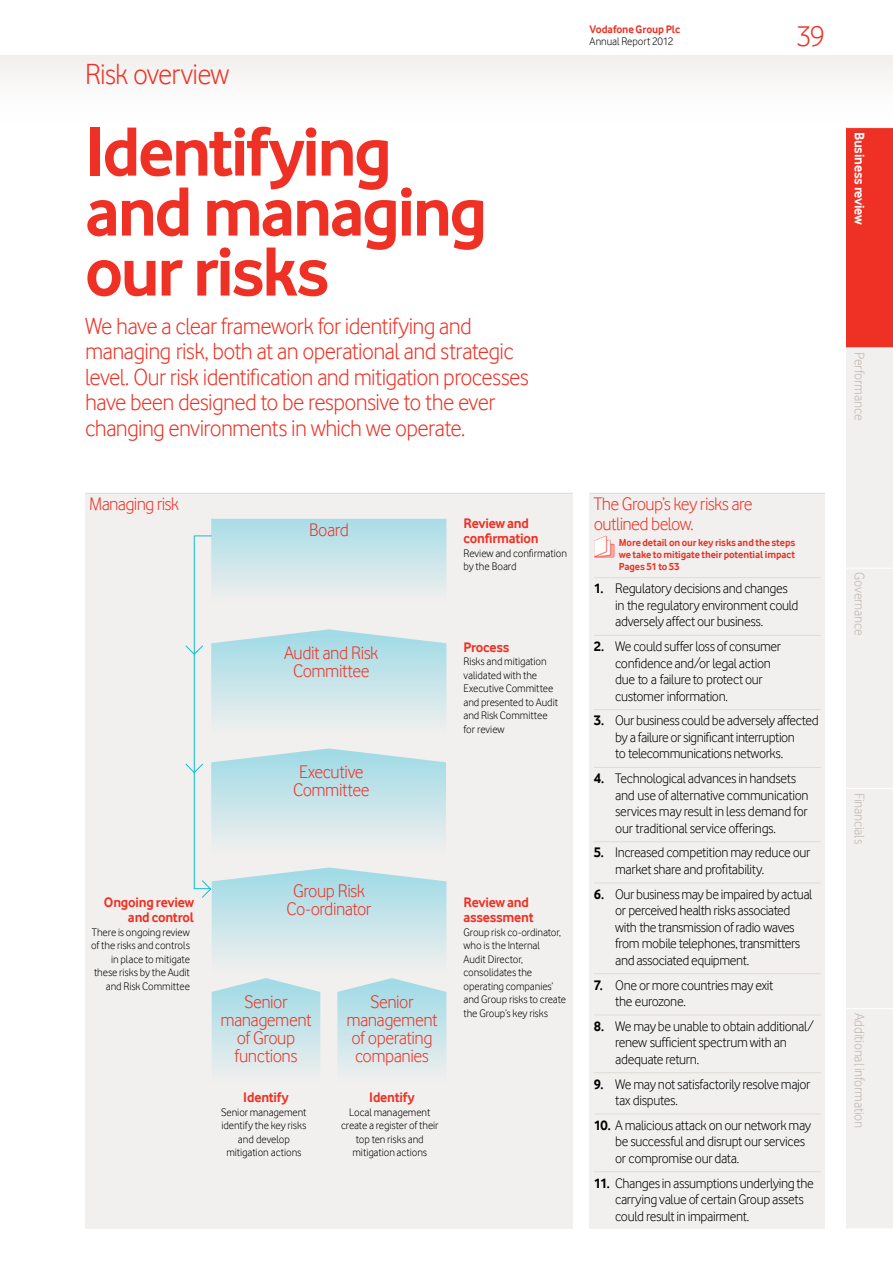
<style>
.page{position:relative;width:893px;height:1263px;background:#fff}
.page>*{position:absolute;margin:0;border:0;box-sizing:border-box;transform-origin:0 0}
.t1{font:700 72px/60px "Vodafone Rg";letter-spacing:-.035em;color:#ee3124}
.t2{font:30px "Vodafone Lt";letter-spacing:-.025em;color:#ee3124}
.t3{font:24px/25.5px "Vodafone Lt";letter-spacing:-.025em;color:#ee3124}
.t4{font:18.75px/18px "Vodafone Lt";letter-spacing:-.025em;color:#ee3124;text-align:center}
.t5{font:14.25px/16.5px "Vodafone Lt";letter-spacing:-.025em;color:#000}
.t6{font:700 14.25px/15px "Vodafone Rg";letter-spacing:-.015em;color:#ee3124}
.t7{font:14.25px "Vodafone Lt";letter-spacing:-.015em;color:#bfb6ad}
.t8{font:700 14.25px "Vodafone Rg";letter-spacing:-.015em;color:#fff}
.t9{font:11.25px/13.5px "Vodafone Lt";letter-spacing:-.005em;color:#000}
.t10{font:700 11.25px/12px "Vodafone Rg";letter-spacing:-.01em;color:#ee3124}
.t11{font:700 10.5px/12px "Vodafone Rg";letter-spacing:-.005em;color:#ee3124;text-align:justify}
.s1{font-family:"Vodafone Lt";font-weight:400;color:#000}
.s2{font-family:"Vodafone Rg";font-weight:700}
</style>
<div class="page">
<div style="left:0;top:55px;width:893px;height:73px;background:#fafaf9"></div>
<div style="left:846px;top:348px;width:47px;height:220px;background:#f2f0ef"></div>
<div style="left:846px;top:568px;width:47px;height:220px;background:#f2f0ef"></div>
<div style="left:846px;top:788px;width:47px;height:221px;background:#f2f0ef"></div>
<div style="left:846px;top:1009px;width:47px;height:220px;background:#f2f0ef"></div>
<div style="left:846px;top:128px;width:47px;height:220px;background:#ee3124"></div>
<hr style="left:846px;top:568px;width:47px;height:1px;background:#fff">
<hr style="left:846px;top:788px;width:47px;height:1px;background:#fff">
<hr style="left:846px;top:1008px;width:47px;height:1px;background:#fff">
<hr style="left:846px;top:1228px;width:47px;height:1px;background:#fff">
<hr style="left:846px;top:127px;width:47px;height:1px;background:#fff">
<hr style="left:846px;top:347px;width:47px;height:1px;background:#fff">
<div style="left:85px;top:493px;width:488px;height:736px;background:#f2f0ef"></div>
<svg style="left:211px;top:748px;width:235px;height:93px"></svg>
<svg style="left:211px;top:629px;width:235px;height:93px"></svg>
<svg style="left:194px;top:519px;width:252px;height:72px;background:#cae5ea"></svg>
<hr style="left:194px;top:536px;width:1px;height:353px;background:#10bed2">
<svg style="left:185px;top:645px;width:18px;height:10px"></svg>
<svg style="left:185px;top:763px;width:18px;height:10px"></svg>
<svg style="left:194px;top:867px;width:252px;height:204px"></svg>
<div style="left:590px;top:493px;width:235px;height:736px;background:#f2f0ef"></div>
<hr style="left:594px;top:577px;width:227px;height:1px;background:#dfdbd6">
<hr style="left:594px;top:635px;width:227px;height:1px;background:#dfdbd6">
<hr style="left:594px;top:709px;width:227px;height:1px;background:#dfdbd6">
<hr style="left:594px;top:767px;width:227px;height:1px;background:#dfdbd6">
<hr style="left:594px;top:841px;width:227px;height:1px;background:#dfdbd6">
<hr style="left:594px;top:882px;width:227px;height:1px;background:#dfdbd6">
<hr style="left:594px;top:973px;width:227px;height:1px;background:#dfdbd6">
<hr style="left:594px;top:1014px;width:227px;height:1px;background:#dfdbd6">
<hr style="left:594px;top:1072px;width:227px;height:1px;background:#dfdbd6">
<hr style="left:594px;top:1113px;width:227px;height:1px;background:#dfdbd6">
<hr style="left:594px;top:1171px;width:227px;height:1px;background:#dfdbd6">
<img style="left:594px;top:536px;width:20px;height:22px">
<hr style="left:85px;top:493px;width:488px;height:1px;background:#dfdbd6">
<hr style="left:590px;top:493px;width:235px;height:1px;background:#dfdbd6">
<p class="t2" style="left:85px;top:57px;width:146px">Risk overview</p>
<p class="t1" style="left:85px;top:121px;width:404px">Identifying and managing our risks</p>
<p class="t3" style="left:85px;top:313px;width:445px">We have a clear framework for identifying and managing risk, both at an operational and strategic level. Our risk identification and mitigation processes have been designed to be responsive to the ever changing environments in which we operate.</p>
<p class="t4" style="left:89px;top:495px;width:91px">Managing risk</p>
<p class="t4" style="left:309px;top:520px;width:41px">Board</p>
<p class="t4" style="left:284px;top:643px;width:96px">Audit and Risk<br>Committee</p>
<p class="t4" style="left:293px;top:762px;width:78px">Executive<br>Committee</p>
<p class="t6" style="left:463px;top:516px;width:77px">Review and confirmation</p>
<p class="t9" style="left:463px;top:546px;width:105px">Review and confirmation by the Board</p>
<p class="t6" style="left:463px;top:639px;width:47px">Process</p>
<p class="t9" style="left:463px;top:654px;width:96px">Risks and mitigation validated with the<br>Executive Committee and presented to Audit and Risk Committee for review</p>
<p class="t6" style="left:104px;top:895px;width:92px;text-align:right">Ongoing review and control</p>
<p class="t9" style="left:91px;top:925px;width:100px;text-align:right">There is ongoing review of the risks and controls in place to mitigate these risks by the Audit and Risk Committee</p>
<p class="t4" style="left:287px;top:882px;width:86px">Group Risk<br>Co-ordinator</p>
<p class="t4" style="left:220px;top:992px;width:93px">Senior management of Group functions</p>
<p class="t6" style="left:243px;top:1090px;width:47px">Identify</p>
<p class="t9" style="left:221px;top:1105px;width:87px;text-align:center">Senior management identify the key risks and develop mitigation actions</p>
<p class="t4" style="left:346px;top:992px;width:93px">Senior management of operating companies</p>
<p class="t6" style="left:369px;top:1090px;width:47px">Identify</p>
<p class="t9" style="left:341px;top:1105px;width:99px;text-align:center">Local management create a register of their top ten risks and mitigation actions</p>
<p class="t6" style="left:463px;top:895px;width:72px">Review and assessment</p>
<p class="t9" style="left:463px;top:925px;width:104px">Group risk co-ordinator, who is the Internal<br>Audit Director, consolidates the operating companies’ and Group risks to create the Group’s key risks</p>
<p class="t10" style="left:590px;top:23px;width:92px">Vodafone Group Plc<br><span class="s1">Annual Report 2012</span></p>
<p class="t2" style="left:796px;top:19px;width:30px">39</p>
<p class="t4" style="left:594px;top:494px;width:160px;line-height:19.5px;text-align:left">The Group’s key risks are outlined below.</p>
<p class="t11" style="left:619px;top:536px;width:178px">More detail on our key risks and the steps we take to mitigate their potential impact Pages 51 to 53</p>
<p class="t5" style="left:615px;top:580px;width:185px;text-indent:-21px"><span class="s2">1.</span> Regulatory decisions and changes in the regulatory environment could adversely affect our business.</p>
<p class="t5" style="left:615px;top:638px;width:167px;text-indent:-21px"><span class="s2">2.</span> We could suffer loss of consumer confidence and/or legal action due to a failure to protect our customer information.</p>
<p class="t5" style="left:615px;top:712px;width:205px;text-indent:-21px"><span class="s2">3.</span> Our business could be adversely affected by a failure or significant interruption<br>to telecommunications networks.</p>
<p class="t5" style="left:615px;top:770px;width:195px;text-indent:-21px"><span class="s2">4.</span> Technological advances in handsets and use of alternative communication services may result in less demand for our traditional service offerings.</p>
<p class="t5" style="left:615px;top:844px;width:197px;text-indent:-21px"><span class="s2">5.</span> Increased competition may reduce our market share and profitability.</p>
<p class="t5" style="left:615px;top:886px;width:199px;text-indent:-21px"><span class="s2">6.</span> Our business may be impaired by actual or perceived health risks associated with the transmission of radio waves from mobile telephones, transmitters and associated equipment.</p>
<p class="t5" style="left:615px;top:976px;width:160px;text-indent:-21px"><span class="s2">7.</span> One or more countries may exit the eurozone.</p>
<p class="t5" style="left:615px;top:1018px;width:200px;text-indent:-21px"><span class="s2">8.</span> We may be unable to obtain additional/ renew sufficient spectrum with an adequate return.</p>
<p class="t5" style="left:615px;top:1075px;width:197px;text-indent:-21px"><span class="s2">9.</span> We may not satisfactorily resolve major tax disputes.</p>
<p class="t5" style="left:615px;top:1117px;width:198px;text-indent:-21px"><span class="s2">10.</span> A malicious attack on our network may be successful and disrupt our services or compromise our data.</p>
<p class="t5" style="left:615px;top:1174px;width:200px;text-indent:-21px"><span class="s2">11.</span> Changes in assumptions underlying the carrying value of certain Group assets could result in impairment.</p>
<p class="t8" style="left:868px;top:132px;width:95px;rotate:90deg">Business review</p>
<p class="t7" style="left:867px;top:352px;width:70px;rotate:90deg">Performance</p>
<p class="t7" style="left:867px;top:572px;width:65px;rotate:90deg">Governance</p>
<p class="t7" style="left:867px;top:793px;width:53px;rotate:90deg">Financials</p>
<p class="t7" style="left:867px;top:1013px;width:117px;rotate:90deg">Additional information</p>
</div>
